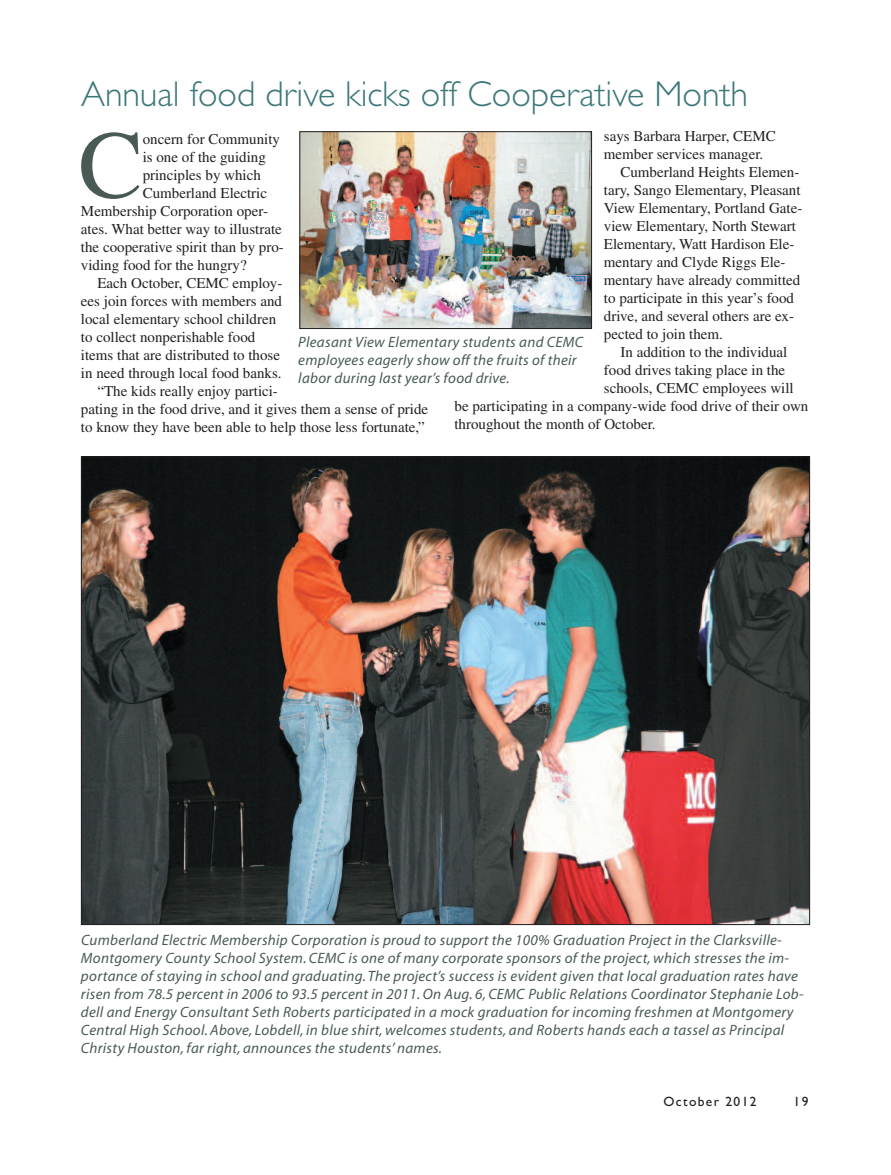
<style>
.page{position:relative;width:891px;height:1175px;background:#fff}
.page>*{position:absolute;margin:0;border:0;box-sizing:border-box;transform-origin:0 0}
.t1{font:96.45px "Times";color:#495955}
.t2{font:300 36px "Gill Sans";color:#3c7779}
.t3{font:15px "Times";color:#231f20}
.t4{font:italic 15px/18px "Myriad";letter-spacing:.02em;color:#495955}
.t5{font:13.5px "Gill Sans";letter-spacing:.1em;color:#231f20}
</style>
<div class="page">
<img style="left:301px;top:133px;width:289px;height:194px">
<div style="left:299px;top:131px;width:293px;height:198px;border:1px solid #231f20"></div>
<img style="left:83px;top:458px;width:725px;height:465px">
<h2 class="t2" style="left:81px;top:72px;width:669px">Annual food drive kicks off Cooperative Month</h2>
<h1 class="t1" style="left:78px;top:132px;width:66px">C</h1>
<p class="t3" style="left:143px;top:133px;width:139px">oncern for Community</p>
<p class="t3" style="left:604px;top:130px;width:173px">says Barbara Harper, CEMC</p>
<p class="t3" style="left:604px;top:148px;width:161px">member services manager.</p>
<p class="t3" style="left:620px;top:166px;width:181px">Cumberland Heights Elemen-</p>
<p class="t3" style="left:604px;top:184px;width:198px">tary, Sango Elementary, Pleasant</p>
<p class="t3" style="left:604px;top:202px;width:200px">View Elementary, Portland Gate-</p>
<p class="t3" style="left:604px;top:220px;width:194px">view Elementary, North Stewart</p>
<p class="t3" style="left:604px;top:238px;width:192px">Elementary, Watt Hardison Ele-</p>
<p class="t3" style="left:604px;top:256px;width:183px">mentary and Clyde Riggs Ele-</p>
<p class="t3" style="left:604px;top:274px;width:198px">mentary have already committed</p>
<p class="t3" style="left:604px;top:292px;width:192px">to participate in this year’s food</p>
<p class="t3" style="left:604px;top:310px;width:192px">drive, and several others are ex-</p>
<p class="t3" style="left:604px;top:328px;width:121px">pected to join them.</p>
<p class="t3" style="left:620px;top:346px;width:168px">In addition to the individual</p>
<p class="t3" style="left:604px;top:364px;width:183px">food drives taking place in the</p>
<p class="t3" style="left:604px;top:382px;width:191px">schools, CEMC employees will</p>
<p class="t3" style="left:455px;top:400px;width:355px">be participating in a company-wide food drive of their own</p>
<p class="t3" style="left:455px;top:418px;width:203px">throughout the month of October.</p>
<p class="t3" style="left:143px;top:151px;width:125px">is one of the guiding</p>
<p class="t3" style="left:143px;top:169px;width:120px">principles by which</p>
<p class="t3" style="left:143px;top:187px;width:126px">Cumberland Electric</p>
<p class="t3" style="left:81px;top:205px;width:189px">Membership Corporation oper-</p>
<p class="t3" style="left:81px;top:223px;width:202px">ates. What better way to illustrate</p>
<p class="t3" style="left:81px;top:241px;width:204px">the cooperative spirit than by pro-</p>
<p class="t3" style="left:81px;top:259px;width:167px">viding food for the hungry?</p>
<p class="t3" style="left:97px;top:277px;width:186px">Each October, CEMC employ-</p>
<p class="t3" style="left:81px;top:295px;width:203px">ees join forces with members and</p>
<p class="t3" style="left:81px;top:313px;width:197px">local elementary school children</p>
<p class="t3" style="left:81px;top:331px;width:176px">to collect nonperishable food</p>
<p class="t3" style="left:81px;top:349px;width:201px">items that are distributed to those</p>
<p class="t3" style="left:81px;top:367px;width:202px">in need through local food banks.</p>
<p class="t3" style="left:97px;top:385px;width:182px">“The kids really enjoy partici-</p>
<p class="t3" style="left:81px;top:403px;width:349px">pating in the food drive, and it gives them a sense of pride</p>
<p class="t3" style="left:81px;top:421px;width:345px">to know they have been able to help those less fortunate,”</p>
<p class="t4" style="left:298px;top:334px;width:286px">Pleasant View Elementary students and CEMC employees eagerly show off the fruits of their labor during last year’s food drive.</p>
<p class="t4" style="left:81px;top:932px;width:724px">Cumberland Electric Membership Corporation is proud to support the 100% Graduation Project in the Clarksville-Montgomery County School System. CEMC is one of many corporate sponsors of the project, which stresses the im&shy;portance of staying in school and graduating.The project’s success is evident given that local graduation rates have risen from 78.5 percent in 2006 to 93.5 percent in 2011.On Aug. 6, CEMC Public Relations Coordinator Stephanie Lob&shy;dell and Energy Consultant Seth Roberts participated in a mock graduation for incoming freshmen at Montgomery Central High School. Above, Lobdell, in blue shirt, welcomes students, and Roberts hands each a tassel as Principal Christy Houston, far right, announces the students’ names.</p>
<p class="t5" style="left:663px;top:1093px;width:95px">October 2012</p>
<p class="t5" style="left:794px;top:1093px;width:16px">19</p>
</div>
